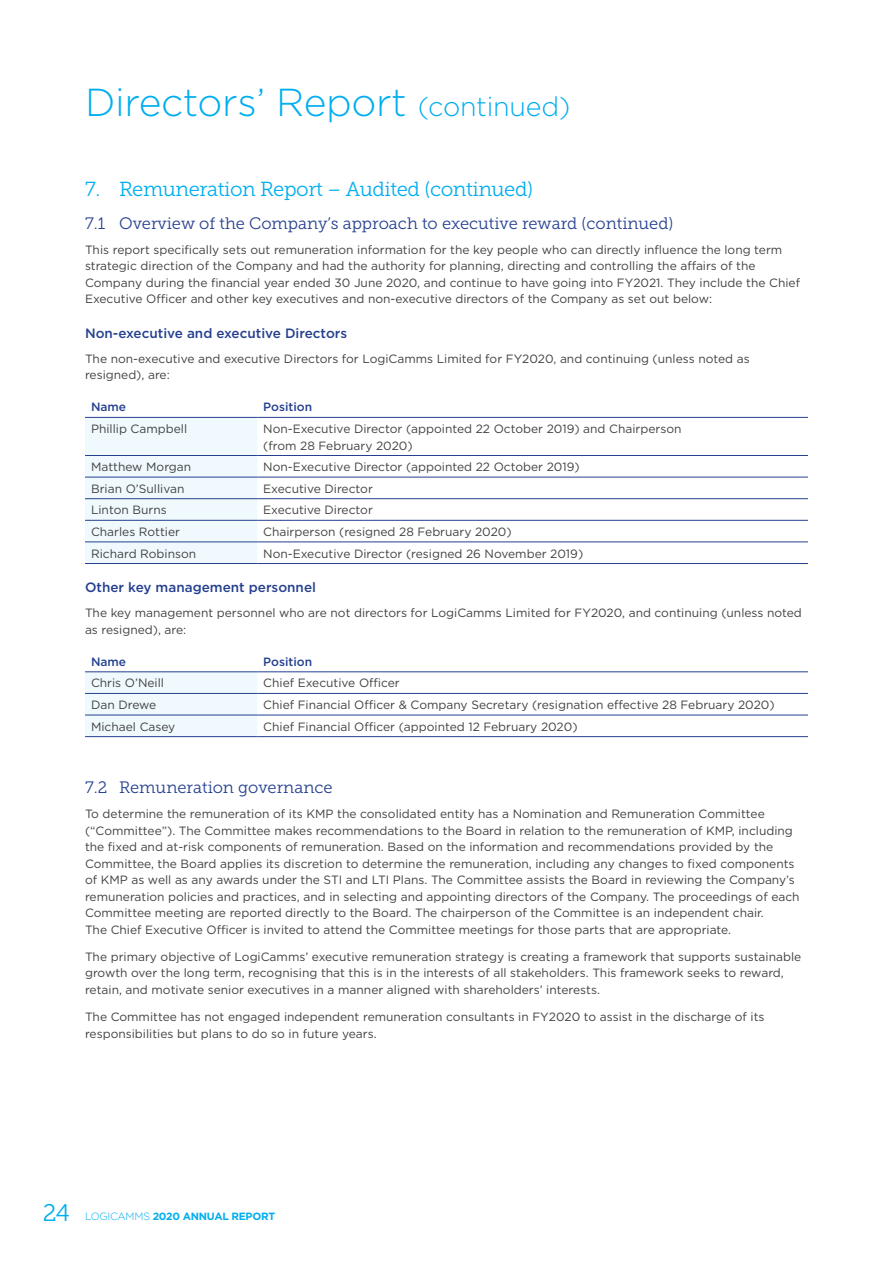
<style>
.page{position:relative;width:893px;height:1263px;background:#fff}
.page>*{position:absolute;margin:0;border:0;box-sizing:border-box;transform-origin:0 0}
.Section_Heading_head{font:300 39px "Gotham";letter-spacing:-.01em;color:#00aeef}
.t1{font:24px "Museo Slab 300";color:#00aeef}
.Body_header_2{font:20.25px "Museo Slab 300";letter-spacing:-.02em;color:#00aeef}
.Body_header_2-2{font:16.5px "Museo Slab 300";color:#25408f}
.Body_Header_3{font:500 13.5px "Gotham";color:#25408f}
.Body_copy{font:12px/16.5px "Gotham";color:#414142}
.Table_header{font:500 12px "Gotham";color:#25408f}
.t2{font:700 10.5px "Gotham";letter-spacing:-.025em;color:#00aeef}
.s1{font-size:27px}
.s2{font-weight:300}
</style>
<div class="page">
<div style="left:85px;top:418px;width:172px;height:145px;background:#eff9fe"></div>
<hr style="left:85px;top:455px;width:172px;height:1px;background:#25408f">
<hr style="left:257px;top:455px;width:551px;height:1px;background:#25408f">
<hr style="left:85px;top:477px;width:172px;height:1px;background:#25408f">
<hr style="left:257px;top:477px;width:551px;height:1px;background:#25408f">
<hr style="left:85px;top:498px;width:172px;height:1px;background:#25408f">
<hr style="left:257px;top:498px;width:551px;height:1px;background:#25408f">
<hr style="left:85px;top:520px;width:172px;height:1px;background:#25408f">
<hr style="left:257px;top:520px;width:551px;height:1px;background:#25408f">
<hr style="left:85px;top:542px;width:172px;height:1px;background:#25408f">
<hr style="left:257px;top:542px;width:551px;height:1px;background:#25408f">
<hr style="left:85px;top:563px;width:172px;height:1px;background:#25408f">
<hr style="left:257px;top:563px;width:551px;height:1px;background:#25408f">
<hr style="left:85px;top:417px;width:172px;height:1px;background:#25408f">
<hr style="left:257px;top:417px;width:551px;height:1px;background:#25408f">
<div style="left:85px;top:672px;width:172px;height:64px;background:#eff9fe"></div>
<hr style="left:85px;top:693px;width:172px;height:1px;background:#25408f">
<hr style="left:257px;top:693px;width:551px;height:1px;background:#25408f">
<hr style="left:85px;top:715px;width:172px;height:1px;background:#25408f">
<hr style="left:257px;top:715px;width:551px;height:1px;background:#25408f">
<hr style="left:85px;top:736px;width:172px;height:1px;background:#25408f">
<hr style="left:257px;top:736px;width:551px;height:1px;background:#25408f">
<hr style="left:85px;top:671px;width:172px;height:1px;background:#25408f">
<hr style="left:257px;top:671px;width:551px;height:1px;background:#25408f">
<p class="Section_Heading_head" style="left:85px;top:78px;width:487px">Directors’ Report <span class="s1">(continued)</span></p>
<p class="Body_header_2" style="left:85px;top:178px;width:450px">7. Remuneration Report – Audited (continued)</p>
<p class="Body_header_2-2" style="left:85px;top:214px;width:590px">7.1 Overview of the Company’s approach to executive reward (continued)</p>
<p class="Body_copy" style="left:85px;top:241px;width:716px">This report specifically sets out remuneration information for the key people who can directly influence the long term strategic direction of the Company and had the authority for planning, directing and controlling the affairs of the Company during the financial year ended 30 June 2020, and continue to have going into FY2021. They include the Chief Executive Officer and other key executives and non-executive directors of the Company as set out below:</p>
<p class="Body_Header_3" style="left:85px;top:324px;width:264px">Non-executive and executive Directors</p>
<p class="Body_copy" style="left:85px;top:350px;width:666px">The non-executive and executive Directors for LogiCamms Limited for FY2020, and continuing (unless noted as resigned), are:</p>
<p class="Table_header" style="left:91px;top:399px;width:37px">Name</p>
<p class="Table_header" style="left:263px;top:399px;width:50px">Position</p>
<p class="Body_copy" style="left:91px;top:420px;width:98px">Phillip Campbell</p>
<p class="Body_copy" style="left:263px;top:420px;width:420px">Non-Executive Director (appointed 22 October 2019) and Chairperson (from 28 February 2020)</p>
<p class="Body_copy" style="left:91px;top:458px;width:102px">Matthew Morgan</p>
<p class="Body_copy" style="left:263px;top:458px;width:318px">Non-Executive Director (appointed 22 October 2019)</p>
<p class="Body_copy" style="left:91px;top:480px;width:95px">Brian O’Sullivan</p>
<p class="Body_copy" style="left:263px;top:480px;width:111px">Executive Director</p>
<p class="Body_copy" style="left:91px;top:501px;width:77px">Linton Burns</p>
<p class="Body_copy" style="left:263px;top:501px;width:111px">Executive Director</p>
<p class="Body_copy" style="left:91px;top:523px;width:91px">Charles Rottier</p>
<p class="Body_copy" style="left:263px;top:523px;width:250px">Chairperson (resigned 28 February 2020)</p>
<p class="Body_copy" style="left:91px;top:545px;width:107px">Richard Robinson</p>
<p class="Body_copy" style="left:263px;top:545px;width:321px">Non-Executive Director (resigned 26 November 2019)</p>
<p class="Body_Header_3" style="left:85px;top:578px;width:232px">Other key management personnel</p>
<p class="Body_copy" style="left:85px;top:604px;width:718px">The key management personnel who are not directors for LogiCamms Limited for FY2020, and continuing (unless noted as resigned), are:</p>
<p class="Table_header" style="left:91px;top:654px;width:37px">Name</p>
<p class="Table_header" style="left:263px;top:654px;width:50px">Position</p>
<p class="Body_copy" style="left:91px;top:675px;width:75px">Chris O’Neill</p>
<p class="Body_copy" style="left:263px;top:675px;width:138px">Chief Executive Officer</p>
<p class="Body_copy" style="left:91px;top:696px;width:67px">Dan Drewe</p>
<p class="Body_copy" style="left:263px;top:696px;width:513px">Chief Financial Officer &amp; Company Secretary (resignation effective 28 February 2020)</p>
<p class="Body_copy" style="left:91px;top:718px;width:86px">Michael Casey</p>
<p class="Body_copy" style="left:263px;top:718px;width:316px">Chief Financial Officer (appointed 12 February 2020)</p>
<p class="Body_header_2-2" style="left:85px;top:778px;width:249px">7.2 Remuneration governance</p>
<p class="Body_copy" style="left:85px;top:805px;width:716px">To determine the remuneration of its KMP the consolidated entity has a Nomination and Remuneration Committee (“Committee”). The Committee makes recommendations to the Board in relation to the remuneration of KMP, including the fixed and at-risk components of remuneration. Based on the information and recommendations provided by the Committee, the Board applies its discretion to determine the remuneration, including any changes to fixed components of KMP as well as any awards under the STI and LTI Plans. The Committee assists the Board in reviewing the Company’s remuneration policies and practices, and in selecting and appointing directors of the Company. The proceedings of each Committee meeting are reported directly to the Board. The chairperson of the Committee is an independent chair.<br>The Chief Executive Officer is invited to attend the Committee meetings for those parts that are appropriate.</p>
<p class="Body_copy" style="left:85px;top:948px;width:718px">The primary objective of LogiCamms’ executive remuneration strategy is creating a framework that supports sustainable growth over the long term, recognising that this is in the interests of all stakeholders. This framework seeks to reward, retain, and motivate senior executives in a manner aligned with shareholders’ interests.</p>
<p class="Body_copy" style="left:85px;top:1008px;width:681px">The Committee has not engaged independent remuneration consultants in FY2020 to assist in the discharge of its responsibilities but plans to do so in future years.</p>
<h2 class="t1" style="left:43px;top:1199px;width:29px">24</h2>
<p class="t2" style="left:85px;top:1210px;width:192px"><span class="s2">LOGICAMMS</span> 2020 ANNUAL REPORT</p>
</div>
